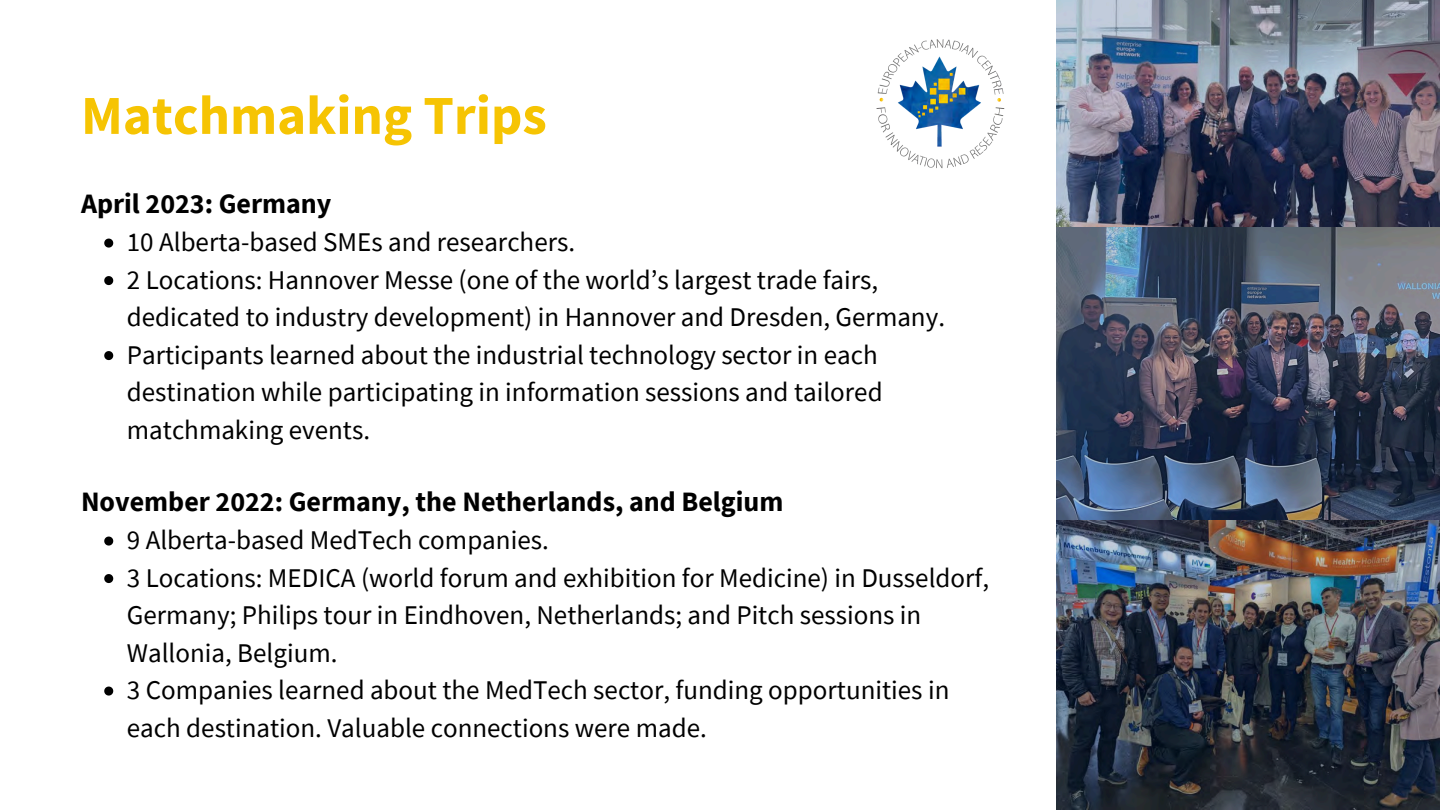
<style>
.page{position:relative;width:1440px;height:810px;background:#fff}
.page>*{position:absolute;margin:0;border:0;box-sizing:border-box;transform-origin:0 0}
.t1{font:700 55px "Source Sans Pro";color:#f6c403}
.t2{font:700 28px "Source Sans Pro";color:#000}
.t3{font:27px/37.5px "Source Sans Pro";color:#000}
</style>
<div class="page">
<img style="left:876px;top:39px;width:129px;height:130px">
<svg style="left:104px;top:239px;width:9px;height:9px"></svg>
<svg style="left:104px;top:276px;width:9px;height:9px"></svg>
<svg style="left:104px;top:351px;width:9px;height:9px"></svg>
<svg style="left:104px;top:537px;width:9px;height:9px"></svg>
<svg style="left:104px;top:574px;width:9px;height:9px"></svg>
<svg style="left:104px;top:687px;width:9px;height:9px"></svg>
<img style="left:1057px;top:0;width:383px;height:810px">
<p class="t1" style="left:81px;top:80px;width:467px">Matchmaking Trips</p>
<p class="t2" style="left:81px;top:186px;width:252px">April 2023: Germany</p>
<h2 class="t3" style="left:127px;top:223px;width:450px">10 Alberta-based SMEs and researchers.</h2>
<p class="t3" style="left:127px;top:260px;width:820px">2 Locations: Hannover Messe (one of the world’s largest trade fairs, dedicated to industry development) in Hannover and Dresden, Germany.</p>
<p class="t3" style="left:127px;top:335px;width:757px">Participants learned about the industrial technology sector in each destination while participating in information sessions and tailored matchmaking events.</p>
<p class="t2" style="left:81px;top:484px;width:704px">November 2022: Germany, the Netherlands, and Belgium</p>
<p class="t3" style="left:127px;top:521px;width:423px">9 Alberta-based MedTech companies.</p>
<p class="t3" style="left:127px;top:558px;width:864px">3 Locations: MEDICA (world forum and exhibition for Medicine) in Dusseldorf,<br>Germany; Philips tour in Eindhoven, Netherlands; and Pitch sessions in<br>Wallonia, Belgium.</p>
<p class="t3" style="left:127px;top:671px;width:824px">3 Companies learned about the MedTech sector, funding opportunities in each destination. Valuable connections were made.</p>
</div>
